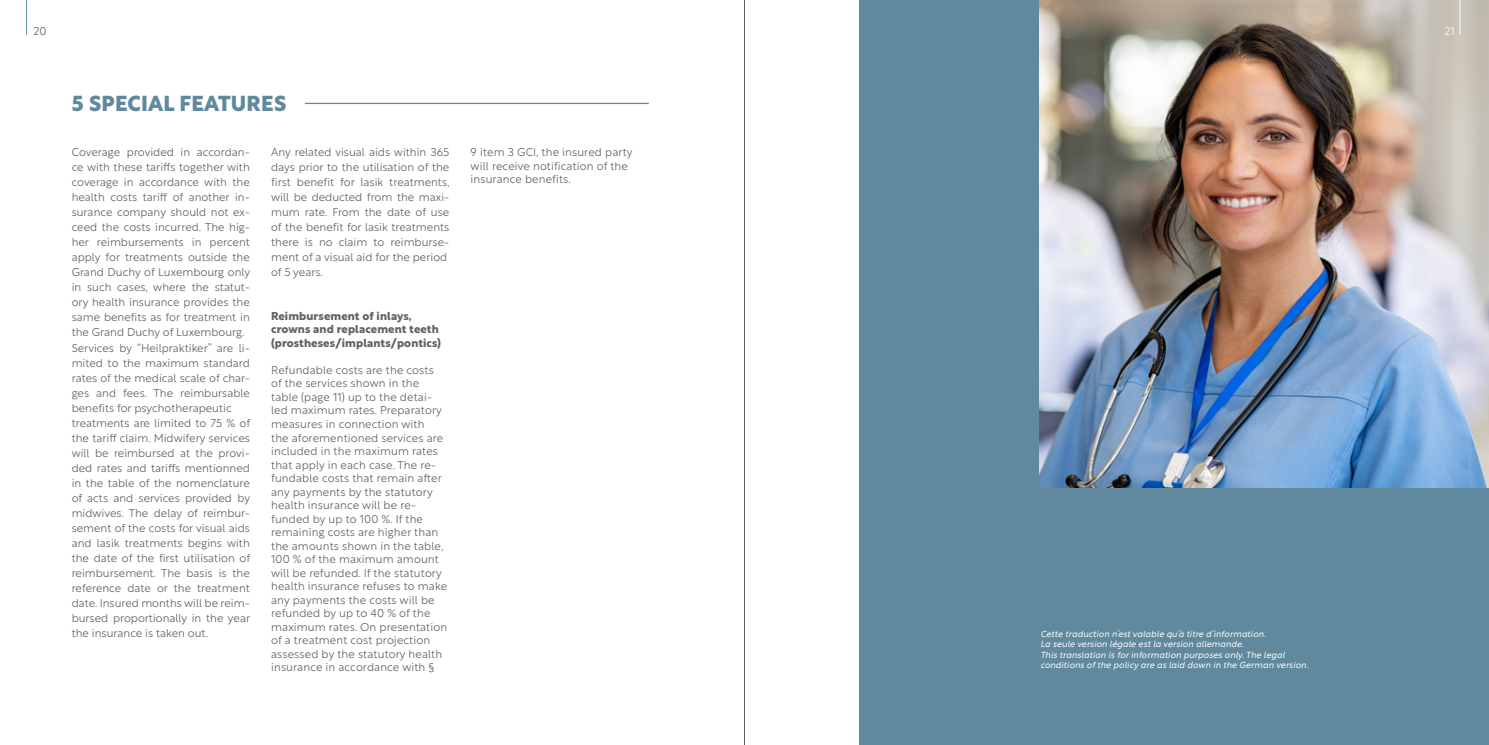
<style>
.page{position:relative;width:1489px;height:745px;background:#fff}
.page>*{position:absolute;margin:0;border:0;box-sizing:border-box;transform-origin:0 0}
.t1{font:800 21.25px "Rustica";letter-spacing:.01em;color:#60899d}
.t2{font:300 11.25px/15px "Rustica";color:#646363}
.t3{font:700 11.25px/13.5px "Rustica";letter-spacing:.01em;color:#646363}
.t4{font:300 11.25px "Rustica";color:#fff}
.t5{font:italic 300 8.75px/10.5px "Rustica";letter-spacing:.01em;color:#fff}
</style>
<div class="page">
<hr style="left:26px;top:0;width:1px;height:35px;background:#60899d">
<hr style="left:305px;top:103px;width:343px;height:1px;background:#60899d">
<div style="left:859px;top:0;width:629px;height:744px;background:#60899d"></div>
<img style="left:1039px;top:0;width:449px;height:487px">
<hr style="left:1459px;top:0;width:1px;height:35px;background:#fff">
<hr style="left:744px;top:0;width:1px;height:744px;background:#646363">
<p class="t2" style="left:33px;top:22px;width:15px">20</p>
<h1 class="t1" style="left:72px;top:85px;width:216px">5 SPECIAL FEATURES</h1>
<p class="t2" style="left:72px;top:143px;width:180px">Coverage provided in accordan&shy;ce with these tariffs together with coverage in accordance with the health costs tariff of another in&shy;surance company should not ex&shy;ceed the costs incurred. The hig&shy;her reimbursements in percent apply for treatments outside the<br>Grand Duchy of Luxembourg only in such cases, where the statut&shy;ory health insurance provides the same benefits as for treatment in the Grand Duchy of Luxembourg.<br>Services by “Heilpraktiker” are li&shy;mited to the maximum standard rates of the medical scale of char&shy;ges and fees. The reimbursable benefits for psychotherapeutic treatments are limited to 75 % of the tariff claim. Midwifery services will be reimbursed at the provi&shy;ded rates and tariffs mentionned in the table of the nomenclature of acts and services provided by midwives. The delay of reimbur&shy;sement of the costs for visual aids and lasik treatments begins with the date of the first utilisation of reimbursement. The basis is the reference date or the treatment date. Insured months will be reim&shy;bursed proportionally in the year the insurance is taken out.</p>
<p class="t2" style="left:271px;top:143px;width:180px">Any related visual aids within 365 days prior to the utilisation of the first benefit for lasik treatments, will be deducted from the maxi&shy;mum rate. From the date of use of the benefit for lasik treatments there is no claim to reimburse&shy;ment of a visual aid for the period of 5 years.</p>
<p class="t3" style="left:271px;top:308px;width:171px">Reimbursement of inlays, crowns and replacement teeth (prostheses/implants/pontics)</p>
<p class="t2" style="left:271px;top:361px;width:177px;line-height:13.5px">Refundable costs are the costs of the services shown in the table (page 11) up to the detai&shy;led maximum rates. Preparatory measures in connection with<br>the aforementioned services are included in the maximum rates that apply in each case. The re&shy;fundable costs that remain after any payments by the statutory health insurance will be re&shy;funded by up to 100 %. If the remaining costs are higher than the amounts shown in the table,<br>100 % of the maximum amount will be refunded. If the statutory health insurance refuses to make any payments the costs will be refunded by up to 40 % of the maximum rates. On presentation of a treatment cost projection assessed by the statutory health insurance in accordance with §</p>
<p class="t2" style="left:470px;top:144px;width:163px;line-height:13.5px">9 item 3 GCI, the insured party will receive notification of the insurance benefits.</p>
<p class="t4" style="left:1444px;top:21px;width:12px">21</p>
<p class="t5" style="left:1040px;top:627px;width:269px">Cette traduction n’est valable qu’à titre d’information.<br>La seule version légale est la version allemande.<br>This translation is for information purposes only. The legal conditions of the policy are as laid down in the German version.</p>
</div>
